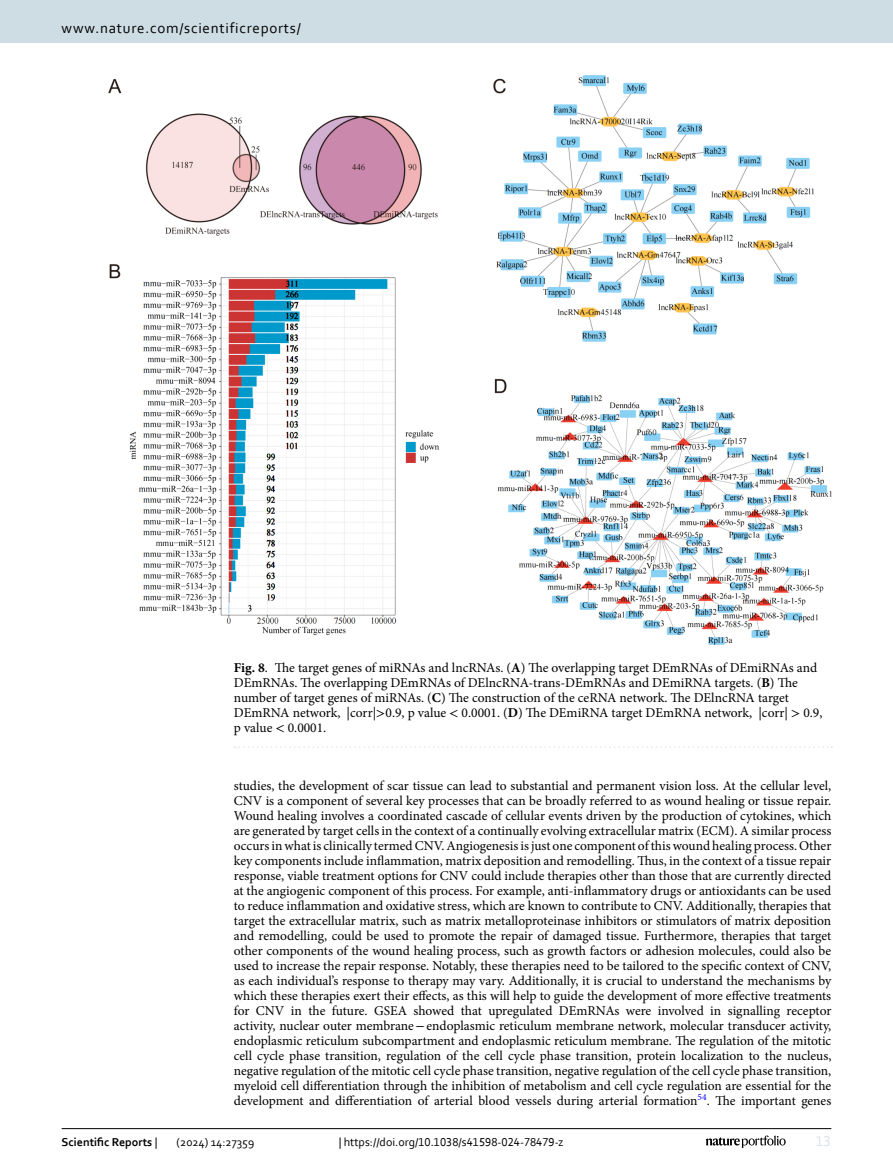
<style>
.page{position:relative;width:893px;height:1174px;background:#fff}
.page>*{position:absolute;margin:0;border:0;box-sizing:border-box;transform-origin:0 0}
.t1{font:15px "Corbel";letter-spacing:.05em;color:#000}
.t2{font:15px "Corbel";color:#d9e4eb}
.Body_Text_Indent{font:13.5px/15px "Minion Pro";color:#000;text-align:justify}
.Figure_Caption{font:13.5px/15px "Minion Pro";letter-spacing:-.005em;color:#000}
.t3{font:12px "Corbel";color:#000}
.t4{font:700 12px "Corbel";color:#000}
.s1{font-weight:700}
.s2{font-family:"STIX"}
.s3{font-weight:400}
</style>
<div class="page">
<img style="left:108px;top:76px;width:723px;height:568px">
<svg style="left:235px;top:746px;width:597px;height:2px"></svg>
<hr style="left:62px;top:1128px;width:769px;height:1px;background:#000">
<svg style="left:706px;top:1135px;width:80px;height:12px"></svg>
<div style="left:0;top:0;width:893px;height:43px;background:#cedde4"></div>
<p class="t1" style="left:62px;top:18px;width:241px">www.nature.com/scientificreports/</p>
<p class="Figure_Caption" style="left:234px;top:660px;width:590px"><span class="s1">Fig. 8</span>. The target genes of miRNAs and lncRNAs. (<span class="s1">A</span>) The overlapping target DEmRNAs of DEmiRNAs and DEmRNAs. The overlapping DEmRNAs of DElncRNA-trans-DEmRNAs and DEmiRNA targets. (<span class="s1">B</span>) The number of target genes of miRNAs. (<span class="s1">C</span>) The construction of the ceRNA network. The DElncRNA target DEmRNA network, |corr|<span class="s2">&gt;</span>0.9, p value <span class="s2">&lt;</span> 0.0001. (<span class="s1">D</span>) The DEmiRNA target DEmRNA network, |corr| <span class="s2">&gt;</span> 0.9, p value <span class="s2">&lt;</span> 0.0001.</p>
<p class="Body_Text_Indent" style="left:234px;top:778px;width:599px">studies, the development of scar tissue can lead to substantial and permanent vision loss. At the cellular level, CNV is a component of several key processes that can be broadly referred to as wound healing or tissue repair.<br>Wound healing involves a coordinated cascade of cellular events driven by the production of cytokines, which are generated by target cells in the context of a continually evolving extracellular matrix (ECM). A similar process occurs in what is clinically termed CNV. Angiogenesis is just one component of this wound healing process. Other key components include inflammation, matrix deposition and remodelling. Thus, in the context of a tissue repair response, viable treatment options for CNV could include therapies other than those that are currently directed at the angiogenic component of this process. For example, anti-inflammatory drugs or antioxidants can be used to reduce inflammation and oxidative stress, which are known to contribute to CNV. Additionally, therapies that target the extracellular matrix, such as matrix metalloproteinase inhibitors or stimulators of matrix deposition and remodelling, could be used to promote the repair of damaged tissue. Furthermore, therapies that target other components of the wound healing process, such as growth factors or adhesion molecules, could also be used to increase the repair response. Notably, these therapies need to be tailored to the specific context of CNV, as each individual’s response to therapy may vary. Additionally, it is crucial to understand the mechanisms by which these therapies exert their effects, as this will help to guide the development of more effective treatments for CNV in the future. GSEA showed that upregulated DEmRNAs were involved in signalling receptor activity, nuclear outer membrane<span class="s2">−</span>endoplasmic reticulum membrane network, molecular transducer activity, endoplasmic reticulum subcompartment and endoplasmic reticulum membrane. The regulation of the mitotic cell cycle phase transition, regulation of the cell cycle phase transition, protein localization to the nucleus, negative regulation of the mitotic cell cycle phase transition, negative regulation of the cell cycle phase transition, myeloid cell differentiation through the inhibition of metabolism and cell cycle regulation are essential for the development and differentiation of arterial blood vessels during arterial formation<sup>54</sup>. The important genes</p>
<p class="t4" style="left:62px;top:1134px;width:97px">Scientific Reports <span class="s3">|</span></p>
<p class="t3" style="left:177px;top:1134px;width:79px">(2024) 14:27359</p>
<p class="t3" style="left:339px;top:1134px;width:226px">| https://doi.org/10.1038/s41598-024-78479-z</p>
<p class="t2" style="left:816px;top:1132px;width:17px">13</p>
</div>
